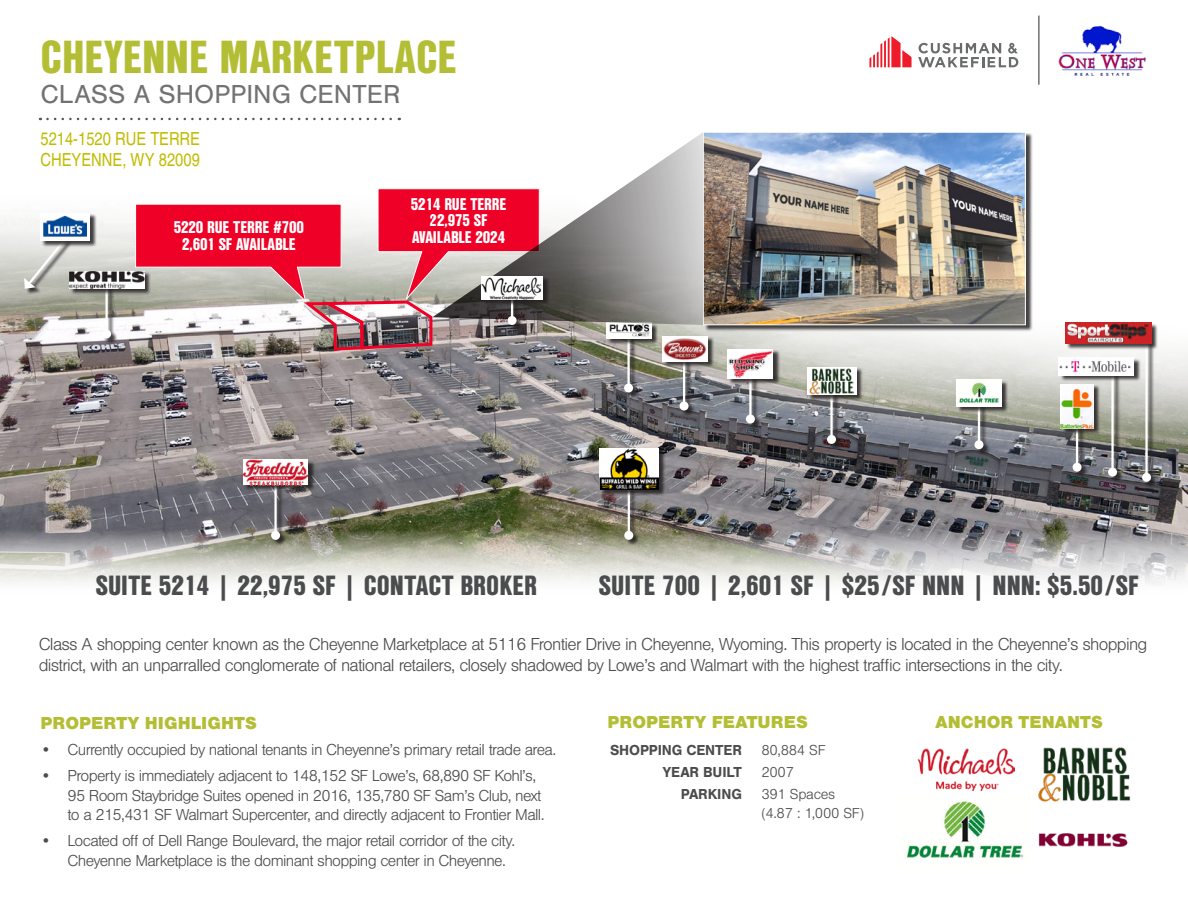
<style>
.page{position:relative;width:1188px;height:918px;background:#fff}
.page>*{position:absolute;margin:0;border:0;box-sizing:border-box;transform-origin:0 0}
.t1{font:900 45px "Nimbus San Con L";color:#b4be34}
.t2{font:900 27px "Nimbus San Con L";color:#4b4c4d}
.t3{font:27px "Nimbus San";color:#717271}
.t4{font:300 18px/21px "Nimbus San";letter-spacing:-.04em;color:#4b4c4d}
.t5{font:900 18px "Nimbus San";letter-spacing:.005em;color:#b4be34}
.t6{font:18px "Nimbus San Con L";color:#c0bc00}
.t7{font:300 16.5px/19.5px "Nimbus San";letter-spacing:-.04em;color:#4b4c4d}
.Head_4_-_white{font:900 16.5px "Nimbus San Con L";letter-spacing:-.01em;color:#fff}
.t8{font:300 15px/19.5px "Nimbus San";letter-spacing:-.02em;color:#4b4c4d}
.Body_Text_-_Indent{font:700 15px "Nimbus San";letter-spacing:-.01em;color:#4b4c4d}
</style>
<div class="page">
<img style="left:0;top:186px;width:1188px;height:398px">
<div style="left:1143px;top:327px;width:15px;height:161px;background:#231f20;opacity:.85"></div>
<hr style="left:1145px;top:327px;width:3px;height:150px;background:#fff">
<div style="left:1142px;top:473px;width:9px;height:9px;background:#fff;border-radius:50%"></div>
<div style="left:1109px;top:366px;width:15px;height:117px;background:#231f20;opacity:.85"></div>
<hr style="left:1111px;top:365px;width:3px;height:107px;background:#fff">
<div style="left:1108px;top:468px;width:9px;height:9px;background:#fff;border-radius:50%"></div>
<div style="left:1074px;top:409px;width:15px;height:69px;background:#231f20;opacity:.85"></div>
<hr style="left:1076px;top:408px;width:2px;height:59px;background:#fff">
<div style="left:1073px;top:463px;width:9px;height:9px;background:#fff;border-radius:50%"></div>
<div style="left:976px;top:392px;width:14px;height:64px;background:#231f20;opacity:.85"></div>
<hr style="left:978px;top:391px;width:2px;height:54px;background:#fff">
<div style="left:974px;top:440px;width:9px;height:9px;background:#fff;border-radius:50%"></div>
<div style="left:747px;top:366px;width:15px;height:64px;background:#231f20;opacity:.85"></div>
<hr style="left:749px;top:366px;width:3px;height:53px;background:#fff">
<div style="left:746px;top:415px;width:9px;height:9px;background:#fff;border-radius:50%"></div>
<div style="left:828px;top:387px;width:15px;height:64px;background:#231f20;opacity:.85"></div>
<hr style="left:830px;top:386px;width:3px;height:53px;background:#fff">
<div style="left:827px;top:435px;width:9px;height:9px;background:#fff;border-radius:50%"></div>
<div style="left:681px;top:353px;width:15px;height:64px;background:#231f20;opacity:.85"></div>
<hr style="left:683px;top:353px;width:2px;height:53px;background:#fff">
<div style="left:680px;top:402px;width:9px;height:9px;background:#fff;border-radius:50%"></div>
<div style="left:272px;top:483px;width:15px;height:63px;background:#231f20;opacity:.85"></div>
<hr style="left:274px;top:482px;width:3px;height:53px;background:#fff">
<div style="left:271px;top:531px;width:9px;height:9px;background:#fff;border-radius:50%"></div>
<div style="left:626px;top:483px;width:14px;height:63px;background:#231f20;opacity:.85"></div>
<hr style="left:628px;top:482px;width:2px;height:53px;background:#fff">
<div style="left:624px;top:531px;width:9px;height:9px;background:#fff;border-radius:50%"></div>
<div style="left:625px;top:335px;width:15px;height:64px;background:#231f20;opacity:.85"></div>
<hr style="left:627px;top:335px;width:3px;height:53px;background:#fff">
<div style="left:624px;top:384px;width:9px;height:9px;background:#fff;border-radius:50%"></div>
<div style="left:103px;top:281px;width:15px;height:64px;background:#231f20;opacity:.85"></div>
<hr style="left:105px;top:281px;width:3px;height:53px;background:#fff">
<div style="left:102px;top:330px;width:9px;height:9px;background:#fff;border-radius:50%"></div>
<div style="left:25px;top:239px;width:47px;height:56px;background:#231f20;opacity:.85"></div>
<svg style="left:24px;top:236px;width:44px;height:53px;background:#cbccc6"></svg>
<div style="left:1067px;top:323px;width:91px;height:27px;background:#231f20;opacity:.85"></div>
<img style="left:1065px;top:323px;width:86px;height:20px">
<div style="left:1060px;top:359px;width:81px;height:23px;background:#231f20;opacity:.85"></div>
<img style="left:1059px;top:358px;width:75px;height:17px">
<div style="left:1062px;top:385px;width:38px;height:50px;background:#231f20;opacity:.85"></div>
<img style="left:1061px;top:384px;width:32px;height:44px">
<div style="left:958px;top:380px;width:51px;height:33px;background:#231f20;opacity:.85"></div>
<img style="left:956px;top:380px;width:46px;height:26px">
<div style="left:729px;top:350px;width:51px;height:34px;background:#231f20;opacity:.85"></div>
<img style="left:728px;top:349px;width:45px;height:29px">
<div style="left:664px;top:337px;width:51px;height:31px;background:#231f20;opacity:.85"></div>
<img style="left:662px;top:336px;width:46px;height:25px">
<div style="left:808px;top:368px;width:55px;height:33px;background:#231f20;opacity:.85"></div>
<div style="left:807px;top:367px;width:49px;height:28px;background:#fff"></div>
<img style="left:810px;top:368px;width:43px;height:27px">
<div style="left:42px;top:214px;width:55px;height:33px;background:#231f20;opacity:.85"></div>
<div style="left:40px;top:213px;width:50px;height:28px;background:#fff"></div>
<img style="left:43px;top:215px;width:44px;height:22px">
<div style="left:71px;top:272px;width:81px;height:23px;background:#231f20;opacity:.85"></div>
<img style="left:69px;top:271px;width:66px;height:18px">
<div style="left:608px;top:324px;width:50px;height:21px;background:#231f20;opacity:.85"></div>
<img style="left:606px;top:325px;width:45px;height:13px">
<svg style="left:47px;top:118px;width:353px;height:2px"></svg>
<img style="left:1058px;top:25px;width:88px;height:51px">
<svg style="left:869px;top:36px;width:43px;height:31px"></svg>
<svg style="left:918px;top:43px;width:100px;height:24px"></svg>
<hr style="left:1038px;top:16px;width:2px;height:69px;background:#717271">
<img style="left:918px;top:748px;width:96px;height:43px">
<img style="left:907px;top:801px;width:117px;height:57px">
<svg style="left:135px;top:188px;width:405px;height:164px"></svg>
<img style="left:1038px;top:747px;width:92px;height:55px">
<img style="left:1038px;top:833px;width:90px;height:14px">
<div style="left:245px;top:460px;width:70px;height:31px;background:#231f20;opacity:.85"></div>
<img style="left:243px;top:460px;width:65px;height:25px">
<div style="left:600px;top:449px;width:66px;height:47px;background:#231f20;opacity:.85"></div>
<img style="left:599px;top:448px;width:60px;height:42px">
<div style="left:705px;top:133px;width:327px;height:199px;background:#231f20;opacity:.85"></div>
<img style="left:705px;top:134px;width:319px;height:189px">
<div style="left:703px;top:132px;width:323px;height:193px;border:1px solid #fff"></div>
<svg style="left:432px;top:132px;width:271px;height:193px"></svg>
<div style="left:509px;top:287px;width:15px;height:44px;background:#231f20;opacity:.85"></div>
<hr style="left:511px;top:286px;width:2px;height:34px;background:#fff">
<div style="left:508px;top:316px;width:9px;height:9px;background:#fff;border-radius:50%"></div>
<div style="left:483px;top:277px;width:66px;height:28px;background:#231f20;opacity:.85"></div>
<img style="left:482px;top:276px;width:61px;height:23px">
<p class="t1" style="left:40px;top:23px;width:418px">CHEYENNE MARKETPLACE</p>
<p class="t3" style="left:40px;top:80px;width:361px">CLASS A SHOPPING CENTER</p>
<p class="t6" style="left:40px;top:126px;width:161px">5214-1520 RUE TERRE</p>
<p class="t6" style="left:40px;top:147px;width:161px">CHEYENNE, WY 82009</p>
<p class="Head_4_-_white" style="left:174px;top:215px;width:132px">5220 RUE TERRE #700</p>
<p class="Head_4_-_white" style="left:182px;top:231px;width:115px">2,601 SF AVAILABLE</p>
<p class="Head_4_-_white" style="left:411px;top:192px;width:97px">5214 RUE TERRE</p>
<p class="Head_4_-_white" style="left:430px;top:208px;width:59px">22,975 SF</p>
<p class="Head_4_-_white" style="left:412px;top:225px;width:95px">AVAILABLE 2024</p>
<p class="t2" style="left:96px;top:565px;width:443px">SUITE 5214 | 22,975 SF | CONTACT BROKER</p>
<p class="t2" style="left:599px;top:565px;width:541px">SUITE 700 | 2,601 SF | $25/SF NNN | NNN: $5.50/SF</p>
<p class="t4" style="left:39px;top:634px;width:1110px">Class A shopping center known as the Cheyenne Marketplace at 5116 Frontier Drive in Cheyenne, Wyoming. This property is located in the Cheyenne’s shopping district, with an unparralled conglomerate of national retailers, closely shadowed by Lowe’s and Walmart with the highest traffic intersections in the city.</p>
<p class="t5" style="left:40px;top:712px;width:218px">PROPERTY HIGHLIGHTS</p>
<p class="t7" style="left:40px;top:740px;width:517px">• Currently occupied by national tenants in Cheyenne’s primary retail trade area.</p>
<p class="t7" style="left:68px;top:766px;width:479px;text-indent:-27px">• Property is immediately adjacent to 148,152 SF Lowe’s, 68,890 SF Kohl’s,<br>95 Room Staybridge Suites opened in 2016, 135,780 SF Sam’s Club, next to a 215,431 SF Walmart Supercenter, and directly adjacent to Frontier Mall.</p>
<p class="t7" style="left:68px;top:832px;width:449px;text-indent:-27px">• Located off of Dell Range Boulevard, the major retail corridor of the city.<br>Cheyenne Marketplace is the dominant shopping center in Cheyenne.</p>
<p class="t5" style="left:608px;top:711px;width:202px">PROPERTY FEATURES</p>
<p class="t5" style="left:936px;top:711px;width:169px">ANCHOR TENANTS</p>
<p class="Body_Text_-_Indent" style="left:610px;top:741px;width:133px">SHOPPING CENTER</p>
<p class="t8" style="left:761px;top:740px;width:66px">80,884 SF</p>
<p class="Body_Text_-_Indent" style="left:663px;top:763px;width:80px">YEAR BUILT</p>
<p class="t8" style="left:761px;top:762px;width:34px">2007</p>
<p class="Body_Text_-_Indent" style="left:681px;top:785px;width:63px">PARKING</p>
<p class="t8" style="left:761px;top:784px;width:104px">391 Spaces (4.87 : 1,000 SF)</p>
</div>
